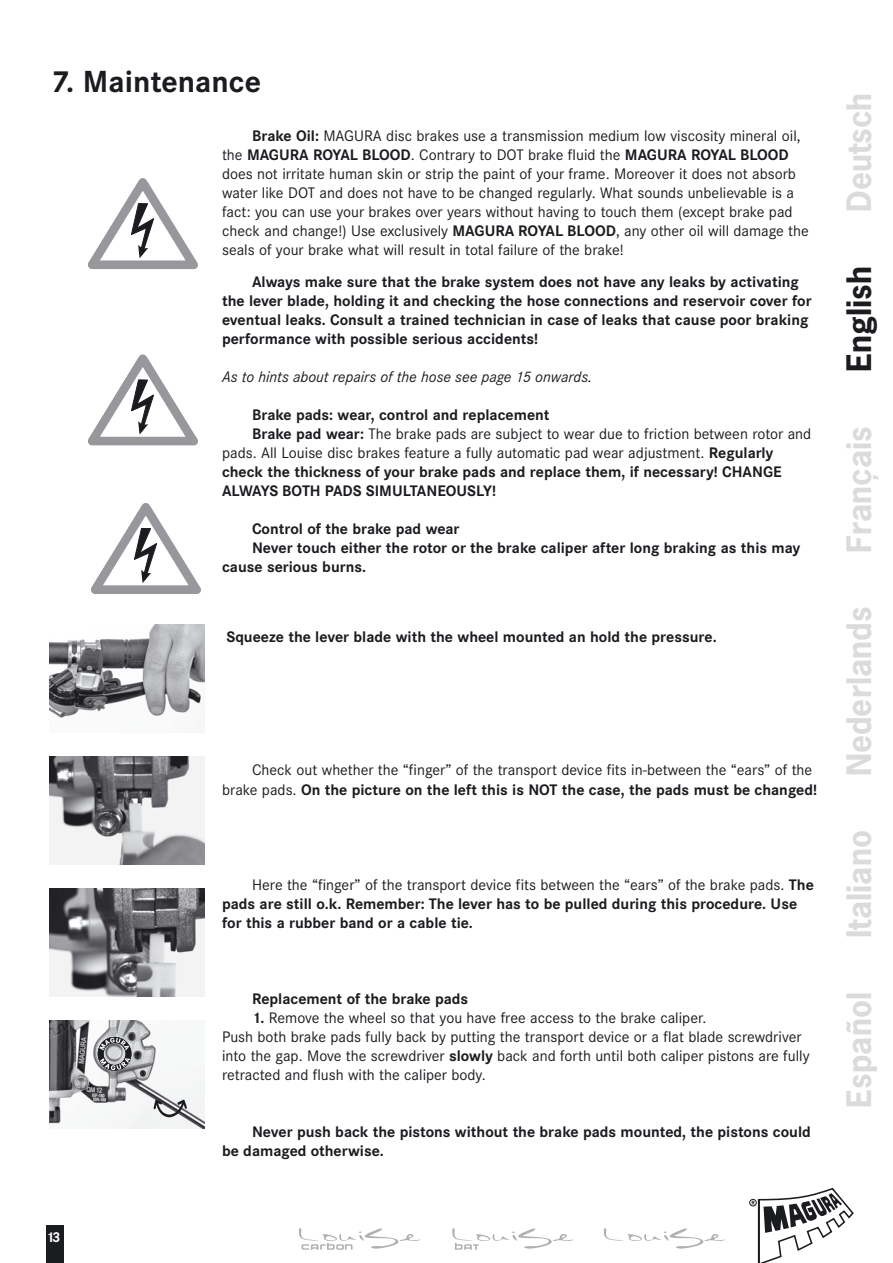
<style>
.page{position:relative;width:893px;height:1263px;background:#fff}
.page>*{position:absolute;margin:0;border:0;box-sizing:border-box;transform-origin:0 0}
.t1{font:700 31.65px "News Gothic";color:#d9dbdd}
.t2{font:700 31.65px "Corporate S";color:#1b1c20}
.t3{font:700 31.65px "News Gothic";color:#1b1c20}
.t4{font:15.9px/19px "Corporate S";color:#1b1c20}
.t5{font:700 15.9px/19px "Corporate S";color:#1b1c20}
.t6{font:italic 15.9px "Corporate S";color:#1b1c20}
.t7{font:700 14.85px "Corporate S";color:#fff}
.s1{font-weight:700}
.s2{font-weight:400}
</style>
<div class="page">
<div style="left:749px;top:1199px;width:8px;height:7px;border:1px solid #1b1c20;border-radius:50%"></div>
<svg style="left:752px;top:1187px;width:102px;height:76px"></svg>
<svg style="left:604px;top:1228px;width:122px;height:20px"></svg>
<svg style="left:452px;top:1228px;width:122px;height:22px"></svg>
<svg style="left:299px;top:1228px;width:122px;height:22px"></svg>
<div style="left:46px;top:1225px;width:18px;height:38px;background:#1b1c20"></div>
<img style="left:49px;top:624px;width:156px;height:94px">
<svg style="left:91px;top:503px;width:110px;height:91px"></svg>
<img style="left:49px;top:756px;width:156px;height:108px">
<img style="left:50px;top:888px;width:155px;height:108px">
<img style="left:49px;top:1020px;width:156px;height:108px">
<img style="left:151px;top:1090px;width:49px;height:37px">
<svg style="left:88px;top:178px;width:110px;height:91px"></svg>
<svg style="left:88px;top:354px;width:110px;height:92px"></svg>
<svg style="left:98px;top:1037px;width:33px;height:33px"></svg>
<h1 class="t2" style="left:51px;top:71px;width:211px">7. Maintenance</h1>
<p class="t4" style="left:222px;top:128px;width:588px;text-indent:30px"><span class="s1">Brake Oil:</span> MAGURA disc brakes use a transmission medium low viscosity mineral oil, the <span class="s1">MAGURA ROYAL BLOOD</span>. Contrary to DOT brake fluid the <span class="s1">MAGURA ROYAL BLOOD </span>does not irritate human skin or strip the paint of your frame. Moreover it does not absorb water like DOT and does not have to be changed regularly. What sounds unbelievable is a fact: you can use your brakes over years without having to touch them (except brake pad check and change!) Use exclusively <span class="s1">MAGURA ROYAL BLOOD</span>, any other oil will damage the seals of your brake what will result in total failure of the brake!</p>
<p class="t5" style="left:222px;top:274px;width:591px;text-indent:30px">Always make sure that the brake system does not have any leaks by activating the lever blade, holding it and checking the hose connections and reservoir cover for eventual leaks. Consult a trained technician in case of leaks that cause poor braking performance with possible serious accidents!</p>
<p class="t6" style="left:222px;top:372px;width:372px">As to hints about repairs of the hose see page 15 onwards.</p>
<p class="t5" style="left:252px;top:407px;width:299px">Brake pads: wear, control and replacement</p>
<p class="t4" style="left:252px;top:426px;width:561px"><span class="s1">Brake pad wear:</span> The brake pads are subject to wear due to friction between rotor and</p>
<p class="t4" style="left:222px;top:445px;width:553px">pads. All Louise disc brakes feature a fully automatic pad wear adjustment. <span class="s1">Regularly</span></p>
<p class="t5" style="left:222px;top:464px;width:561px">check the thickness of your brake pads and replace them, if necessary! CHANGE</p>
<p class="t5" style="left:222px;top:483px;width:275px">ALWAYS BOTH PADS SIMULTANEOUSLY!</p>
<p class="t5" style="left:252px;top:521px;width:209px">Control of the brake pad wear</p>
<p class="t5" style="left:252px;top:540px;width:550px">Never touch either the rotor or the brake caliper after long braking as this may</p>
<p class="t5" style="left:222px;top:559px;width:146px">cause serious burns.</p>
<p class="t5" style="left:226px;top:629px;width:492px">Squeeze the lever blade with the wheel mounted an hold the pressure.</p>
<p class="t4" style="left:222px;top:762px;width:596px;text-indent:30px">Check out whether the “finger” of the transport device fits in-between the “ears” of the brake pads. <span class="s1">On the picture on the left this is NOT the case, the pads must be changed!</span></p>
<p class="t5" style="left:222px;top:876px;width:593px;text-indent:30px"><span class="s2">Here the “finger” of the transport device fits between the “ears” of the brake pads.</span> The pads are still o.k. Remember: The lever has to be pulled during this procedure. Use for this a rubber band or a cable tie.</p>
<p class="t5" style="left:252px;top:991px;width:218px">Replacement of the brake pads</p>
<p class="t4" style="left:222px;top:1010px;width:589px;text-indent:30px"><span class="s1">1.</span> Remove the wheel so that you have free access to the brake caliper.<br>Push both brake pads fully back by putting the transport device or a flat blade screwdriver into the gap. Move the screwdriver <span class="s1">slowly</span> back and forth until both caliper pistons are fully retracted and flush with the caliper body.</p>
<p class="t7" style="left:46px;top:1232px;width:16px">13</p>
<p class="t5" style="left:222px;top:1124px;width:590px;text-indent:30px">Never push back the pistons without the brake pads mounted, the pistons could be damaged otherwise.</p>
<h1 class="t1" style="left:847px;top:212px;width:121px;rotate:-90deg">Deutsch</h1>
<h1 class="t3" style="left:847px;top:372px;width:107px;rotate:-90deg">English</h1>
<h1 class="t1" style="left:847px;top:553px;width:128px;rotate:-90deg">Français</h1>
<h1 class="t1" style="left:847px;top:776px;width:171px;rotate:-90deg">Nederlands</h1>
<h1 class="t1" style="left:847px;top:938px;width:109px;rotate:-90deg">Italiano</h1>
<h1 class="t1" style="left:847px;top:1107px;width:117px;rotate:-90deg">Español</h1>
</div>
